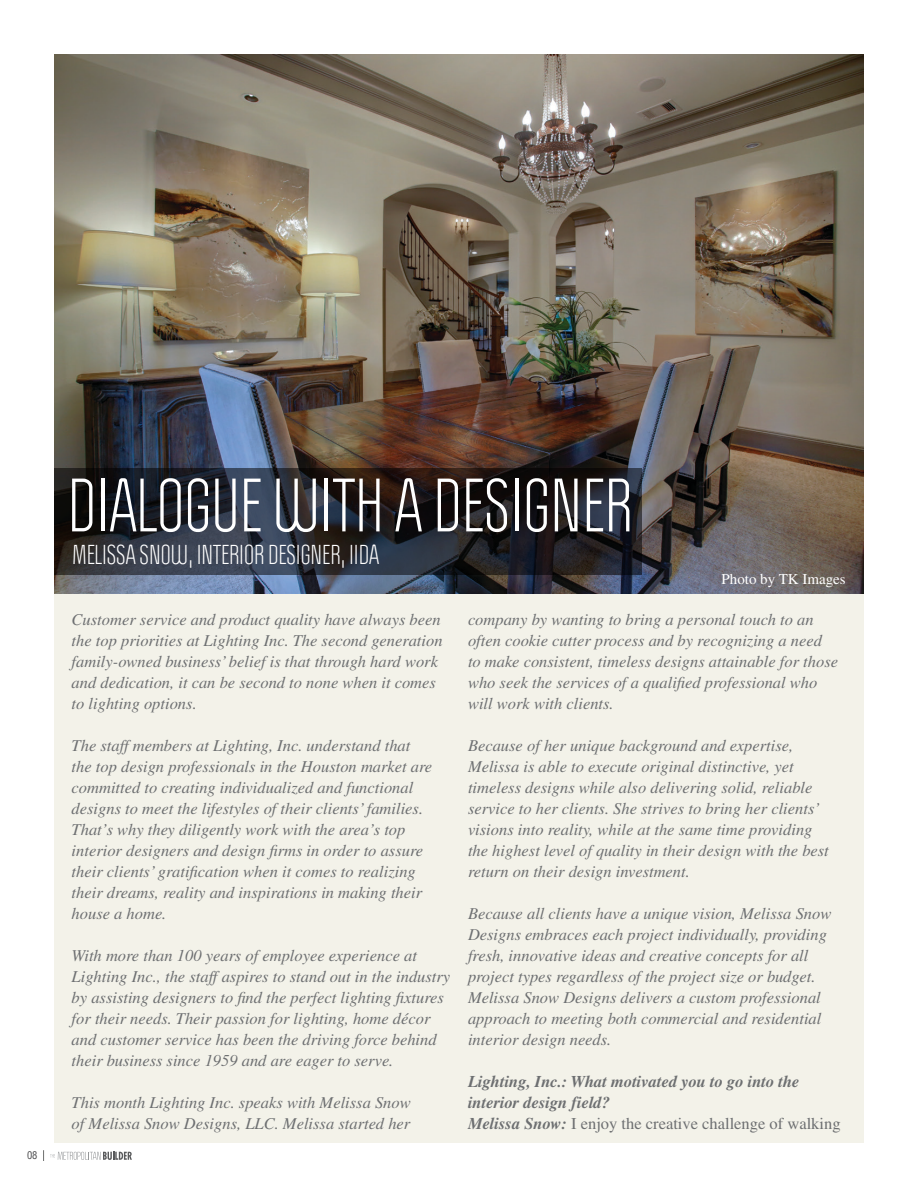
<style>
.page{position:relative;width:918px;height:1188px;background:#fff}
.page>*{position:absolute;margin:0;border:0;box-sizing:border-box;transform-origin:0 0}
.t1{font:66px "Politica";color:#fff}
.t2{font:24px "Politica";color:#fff}
.t3{font:italic 16.5px/21px "Times";color:#6d6f71}
.t4{font:italic 700 16.5px/21px "Times";color:#6d6f71}
.t5{font:15px "Times";color:#fff}
.t6{font:condensed 10.5px "Helvetica";color:#4d4d4f}
.s1{font-weight:400;font-style:normal}
</style>
<div class="page">
<svg style="left:50px;top:1151px;width:82px;height:9px"></svg>
<div style="left:54px;top:216px;width:810px;height:927px;background:#f3f2e9"></div>
<img style="left:54px;top:54px;width:810px;height:540px">
<svg style="left:54px;top:469px;width:587px;height:106px;background:#23242a"></svg>
<p class="t6" style="left:27px;top:1149px;width:12px">08</p>
<h1 class="t1" style="left:68px;top:464px;width:566px">DIALOGUE WITH A DESIGNER</h1>
<h2 class="t2" style="left:72px;top:540px;width:309px">MELISSA SNOW, INTERIOR DESIGNER, IIDA</h2>
<p class="t5" style="left:722px;top:571px;width:126px">Photo by TK Images</p>
<p class="t3" style="left:72px;top:609px;width:373px">Customer service and product quality have always been the top priorities at Lighting Inc. The second generation family-owned business’ belief is that through hard work and dedication, it can be second to none when it comes to lighting options.</p>
<p class="t3" style="left:72px;top:735px;width:362px">The staff members at Lighting, Inc. understand that the top design professionals in the Houston market are committed to creating individualized and functional designs to meet the lifestyles of their clients’ families.<br>That’s why they diligently work with the area’s top interior designers and design firms in order to assure their clients’ gratification when it comes to realizing their dreams, reality and inspirations in making their house a home.</p>
<p class="t3" style="left:72px;top:945px;width:380px">With more than 100 years of employee experience at Lighting Inc., the staff aspires to stand out in the industry by assisting designers to find the perfect lighting fixtures for their needs. Their passion for lighting, home décor and customer service has been the driving force behind their business since 1959 and are eager to serve.</p>
<p class="t3" style="left:72px;top:1092px;width:341px">This month Lighting Inc. speaks with Melissa Snow of Melissa Snow Designs, LLC. Melissa started her</p>
<p class="t3" style="left:468px;top:609px;width:372px">company by wanting to bring a personal touch to an often cookie cutter process and by recognizing a need to make consistent, timeless designs attainable for those who seek the services of a qualified professional who will work with clients.</p>
<p class="t3" style="left:468px;top:735px;width:362px">Because of her unique background and expertise, Melissa is able to execute original distinctive, yet timeless designs while also delivering solid, reliable service to her clients. She strives to bring her clients’ visions into reality, while at the same time providing the highest level of quality in their design with the best return on their design investment.</p>
<p class="t3" style="left:468px;top:903px;width:365px">Because all clients have a unique vision, Melissa Snow Designs embraces each project individually, providing fresh, innovative ideas and creative concepts for all project types regardless of the project size or budget.<br>Melissa Snow Designs delivers a custom professional approach to meeting both commercial and residential interior design needs.</p>
<p class="t4" style="left:468px;top:1071px;width:374px">Lighting, Inc.: What motivated you to go into the interior design field?<br>Melissa Snow: <span class="s1">I enjoy the creative challenge of walking</span></p>
</div>
